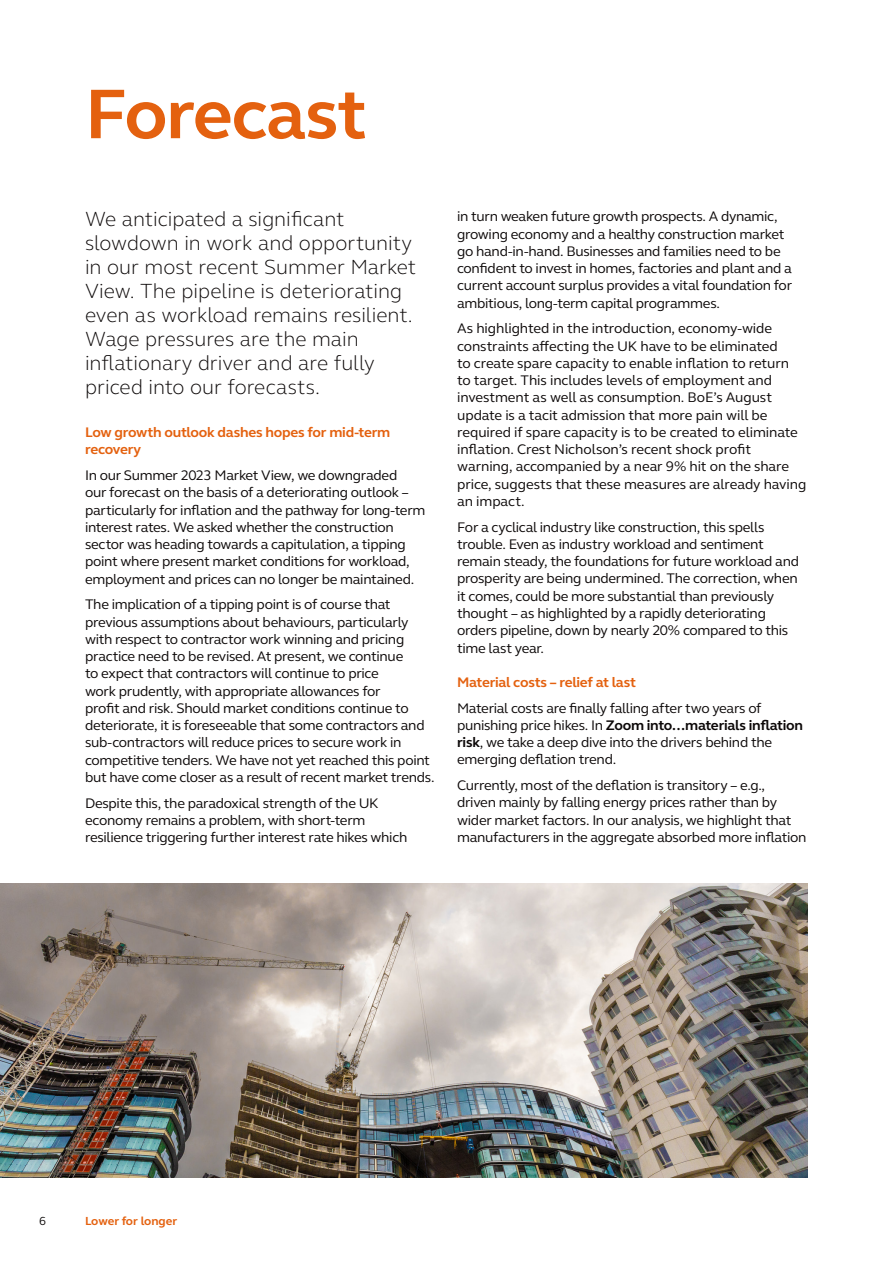
<style>
.page{position:relative;width:893px;height:1263px;background:#fff}
.page>*{position:absolute;margin:0;border:0;box-sizing:border-box;transform-origin:0 0}
.t1{font:700 72px "FS Elliot Pro";letter-spacing:-.02em;color:#e4610f}
.t2{font:300 21px/24px "FS Elliot Pro";color:#0c0808}
.t3{font:14.25px/17.2px "FS Elliot Pro";letter-spacing:-.02em;color:#0c0808}
.t4{font:700 14.25px/17.2px "FS Elliot Pro";letter-spacing:-.015em;color:#e4610f}
.t5{font:700 12px "FS Elliot Pro";color:#e4610f}
.t6{font:12px "FS Elliot Pro";color:#0c0808}
.s1{font-weight:700}
</style>
<div class="page">
<img style="left:0;top:884px;width:808px;height:294px">
<h1 class="t1" style="left:85px;top:66px;width:283px">Forecast</h1>
<p class="t2" style="left:85px;top:206px;width:333px">We anticipated a significant slowdown in work and opportunity in our most recent Summer Market<br>View. The pipeline is deteriorating even as workload remains resilient.<br>Wage pressures are the main inflationary driver and are fully priced into our forecasts.</p>
<p class="t4" style="left:85px;top:423px;width:307px">Low growth outlook dashes hopes for mid-term recovery</p>
<p class="t3" style="left:85px;top:466px;width:342px">In our Summer 2023 Market View, we downgraded<br>our forecast on the basis of a deteriorating outlook – particularly for inflation and the pathway for long-term interest rates. We asked whether the construction sector was heading towards a capitulation, a tipping point where present market conditions for workload, employment and prices can no longer be maintained.</p>
<p class="t3" style="left:85px;top:595px;width:351px">The implication of a tipping point is of course that previous assumptions about behaviours, particularly with respect to contractor work winning and pricing practice need to be revised. At present, we continue<br>to expect that contractors will continue to price<br>work prudently, with appropriate allowances for<br>profit and risk. Should market conditions continue to deteriorate, it is foreseeable that some contractors and sub-contractors will reduce prices to secure work in competitive tenders. We have not yet reached this point but have come closer as a result of recent market trends.</p>
<p class="t3" style="left:85px;top:794px;width:324px">Despite this, the paradoxical strength of the UK economy remains a problem, with short-term resilience triggering further interest rate hikes which</p>
<p class="t3" style="left:457px;top:207px;width:336px">in turn weaken future growth prospects. A dynamic, growing economy and a healthy construction market go hand-in-hand. Businesses and families need to be confident to invest in homes, factories and plant and a current account surplus provides a vital foundation for ambitious, long-term capital programmes.</p>
<p class="t3" style="left:457px;top:320px;width:351px">As highlighted in the introduction, economy-wide constraints affecting the UK have to be eliminated<br>to create spare capacity to enable inflation to return<br>to target. This includes levels of employment and investment as well as consumption. BoE’s August update is a tacit admission that more pain will be required if spare capacity is to be created to eliminate inflation. Crest Nicholson’s recent shock profit warning, accompanied by a near 9% hit on the share price, suggests that these measures are already having an impact.</p>
<p class="t3" style="left:457px;top:518px;width:343px">For a cyclical industry like construction, this spells trouble. Even as industry workload and sentiment remain steady, the foundations for future workload and prosperity are being undermined. The correction, when it comes, could be more substantial than previously thought – as highlighted by a rapidly deteriorating orders pipeline, down by nearly 20% compared to this time last year.</p>
<p class="t4" style="left:457px;top:673px;width:180px">Material costs – relief at last</p>
<p class="t3" style="left:457px;top:699px;width:347px">Material costs are finally falling after two years of punishing price hikes. In <span class="s1">Zoom into…materials inflation risk</span>, we take a deep dive into the drivers behind the emerging deflation trend.</p>
<p class="t3" style="left:457px;top:776px;width:351px">Currently, most of the deflation is transitory – e.g., driven mainly by falling energy prices rather than by wider market factors. In our analysis, we highlight that manufacturers in the aggregate absorbed more inflation</p>
<p class="t6" style="left:39px;top:1213px;width:8px">6</p>
<p class="t5" style="left:85px;top:1213px;width:94px">Lower for longer</p>
</div>
